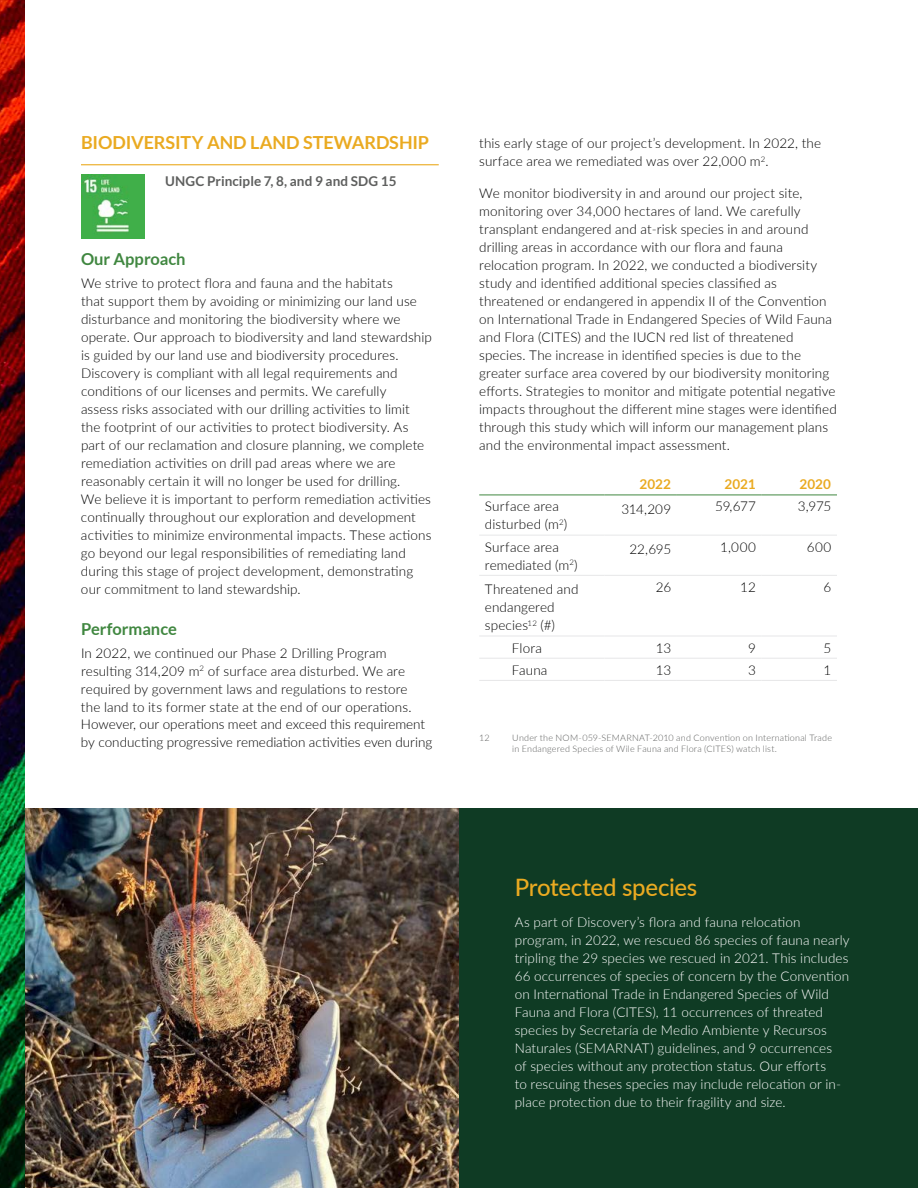
<style>
.page{position:relative;width:918px;height:1188px;background:#fff}
.page>*{position:absolute;margin:0;border:0;box-sizing:border-box;transform-origin:0 0}
.t1{font:500 24px "Lato";letter-spacing:-.015em;color:#eaaa21}
.t2{font:700 18px "Lato";letter-spacing:-.005em;color:#eaaa21}
.t3{font:700 16.5px "Lato";color:#408740}
.t4{font:300 13.5px/18px "Lato";letter-spacing:.005em;color:#000}
.t5{font:300 13.5px/18px "Lato";letter-spacing:.01em;color:#fff}
.t6{font:700 13.5px "Lato";letter-spacing:.005em;color:#5e5f5e}
.t7{font:700 13.5px "Lato";letter-spacing:.005em;color:#eaaa21}
.t8{font:300 9px/11.2px "Lato";letter-spacing:.025em;color:#5e5f5e}
</style>
<div class="page">
<hr style="left:81px;top:164px;width:358px;height:1px;background:#eaaa21">
<img style="left:81px;top:175px;width:64px;height:64px">
<hr style="left:479px;top:535px;width:126px;height:1px;background:#e6e7e8">
<hr style="left:605px;top:535px;width:72px;height:1px;background:#e6e7e8">
<hr style="left:677px;top:535px;width:85px;height:1px;background:#e6e7e8">
<hr style="left:762px;top:535px;width:75px;height:1px;background:#e6e7e8">
<hr style="left:479px;top:575px;width:126px;height:1px;background:#e6e7e8">
<hr style="left:605px;top:575px;width:72px;height:1px;background:#e6e7e8">
<hr style="left:677px;top:575px;width:85px;height:1px;background:#e6e7e8">
<hr style="left:762px;top:575px;width:75px;height:1px;background:#e6e7e8">
<hr style="left:479px;top:636px;width:126px;height:1px;background:#e6e7e8">
<hr style="left:605px;top:636px;width:72px;height:1px;background:#e6e7e8">
<hr style="left:677px;top:636px;width:85px;height:1px;background:#e6e7e8">
<hr style="left:762px;top:636px;width:75px;height:1px;background:#e6e7e8">
<hr style="left:479px;top:658px;width:126px;height:1px;background:#e6e7e8">
<hr style="left:605px;top:658px;width:72px;height:1px;background:#e6e7e8">
<hr style="left:677px;top:658px;width:85px;height:1px;background:#e6e7e8">
<hr style="left:762px;top:658px;width:75px;height:1px;background:#e6e7e8">
<hr style="left:479px;top:680px;width:126px;height:1px;background:#e6e7e8">
<hr style="left:605px;top:680px;width:72px;height:1px;background:#e6e7e8">
<hr style="left:677px;top:680px;width:85px;height:1px;background:#e6e7e8">
<hr style="left:762px;top:680px;width:75px;height:1px;background:#e6e7e8">
<hr style="left:479px;top:495px;width:126px;height:1px;background:#408740">
<hr style="left:605px;top:495px;width:72px;height:1px;background:#408740">
<hr style="left:677px;top:495px;width:85px;height:1px;background:#408740">
<hr style="left:762px;top:495px;width:75px;height:1px;background:#408740">
<div style="left:459px;top:808px;width:459px;height:380px;background:#0f3b24"></div>
<img style="left:25px;top:808px;width:434px;height:380px">
<img style="left:0;top:0;width:25px;height:1188px">
<h2 class="t2" style="left:81px;top:133px;width:350px">BIODIVERSITY AND LAND STEWARDSHIP</h2>
<p class="t6" style="left:165px;top:173px;width:233px">UNGC Principle 7, 8, and 9 and SDG 15</p>
<p class="t3" style="left:81px;top:250px;width:106px">Our Approach</p>
<p class="t4" style="left:81px;top:273px;width:352px">We strive to protect flora and fauna and the habitats<br>that support them by avoiding or minimizing our land use disturbance and monitoring the biodiversity where we operate. Our approach to biodiversity and land stewardship is guided by our land use and biodiversity procedures.<br>Discovery is compliant with all legal requirements and conditions of our licenses and permits. We carefully<br>assess risks associated with our drilling activities to limit the footprint of our activities to protect biodiversity. As part of our reclamation and closure planning, we complete remediation activities on drill pad areas where we are reasonably certain it will no longer be used for drilling.<br>We believe it is important to perform remediation activities continually throughout our exploration and development activities to minimize environmental impacts. These actions go beyond our legal responsibilities of remediating land during this stage of project development, demonstrating our commitment to land stewardship.</p>
<p class="t3" style="left:81px;top:619px;width:97px">Performance</p>
<p class="t4" style="left:81px;top:643px;width:353px">In 2022, we continued our Phase 2 Drilling Program resulting 314,209 m<sup>2</sup> of surface area disturbed. We are required by government laws and regulations to restore<br>the land to its former state at the end of our operations.<br>However, our operations meet and exceed this requirement by conducting progressive remediation activities even during</p>
<p class="t4" style="left:479px;top:134px;width:343px">this early stage of our project’s development. In 2022, the surface area we remediated was over 22,000 m<sup>2</sup>.</p>
<p class="t4" style="left:479px;top:183px;width:359px">We monitor biodiversity in and around our project site, monitoring over 34,000 hectares of land. We carefully transplant endangered and at-risk species in and around drilling areas in accordance with our flora and fauna relocation program. In 2022, we conducted a biodiversity study and identified additional species classified as threatened or endangered in appendix II of the Convention on International Trade in Endangered Species of Wild Fauna and Flora (CITES) and the IUCN red list of threatened species. The increase in identified species is due to the greater surface area covered by our biodiversity monitoring efforts. Strategies to monitor and mitigate potential negative impacts throughout the different mine stages were identified through this study which will inform our management plans and the environmental impact assessment.</p>
<p class="t7" style="left:639px;top:476px;width:33px">2022</p>
<p class="t7" style="left:724px;top:476px;width:33px">2021</p>
<p class="t7" style="left:799px;top:476px;width:33px">2020</p>
<p class="t4" style="left:485px;top:497px;width:84px">Surface area disturbed (m<sup>2</sup>)</p>
<p class="t4" style="left:621px;top:500px;width:51px">314,209</p>
<p class="t4" style="left:715px;top:497px;width:42px">59,677</p>
<p class="t4" style="left:798px;top:497px;width:35px">3,975</p>
<p class="t4" style="left:485px;top:537px;width:94px">Surface area remediated (m<sup>2</sup>)</p>
<p class="t4" style="left:629px;top:540px;width:43px">22,695</p>
<p class="t4" style="left:720px;top:537px;width:37px">1,000</p>
<p class="t4" style="left:807px;top:537px;width:26px">600</p>
<p class="t4" style="left:485px;top:580px;width:95px">Threatened and endangered species<sup>12</sup> (#)</p>
<p class="t4" style="left:656px;top:578px;width:17px">26</p>
<p class="t4" style="left:740px;top:578px;width:17px">12</p>
<p class="t4" style="left:823px;top:578px;width:9px">6</p>
<p class="t4" style="left:512px;top:638px;width:32px">Flora</p>
<p class="t4" style="left:656px;top:638px;width:17px">13</p>
<p class="t4" style="left:748px;top:638px;width:9px">9</p>
<p class="t4" style="left:823px;top:638px;width:9px">5</p>
<p class="t4" style="left:512px;top:660px;width:37px">Fauna</p>
<p class="t4" style="left:656px;top:660px;width:17px">13</p>
<p class="t4" style="left:748px;top:660px;width:9px">3</p>
<p class="t4" style="left:823px;top:660px;width:9px">1</p>
<p class="t8" style="left:479px;top:732px;width:12px">12</p>
<p class="t8" style="left:512px;top:732px;width:321px">Under the NOM-059-SEMARNAT-2010 and Convention on International Trade in Endangered Species of Wile Fauna and Flora (CITES) watch list.</p>
<h1 class="t1" style="left:515px;top:869px;width:184px">Protected species</h1>
<p class="t5" style="left:515px;top:913px;width:336px">As part of Discovery’s flora and fauna relocation program, in 2022, we rescued 86 species of fauna nearly tripling the 29 species we rescued in 2021. This includes 66 occurrences of species of concern by the Convention on International Trade in Endangered Species of Wild Fauna and Flora (CITES), 11 occurrences of threated species by Secretaría de Medio Ambiente y Recursos Naturales (SEMARNAT) guidelines, and 9 occurrences<br>of species without any protection status. Our efforts<br>to rescuing theses species may include relocation or in&shy;place protection due to their fragility and size.</p>
</div>
